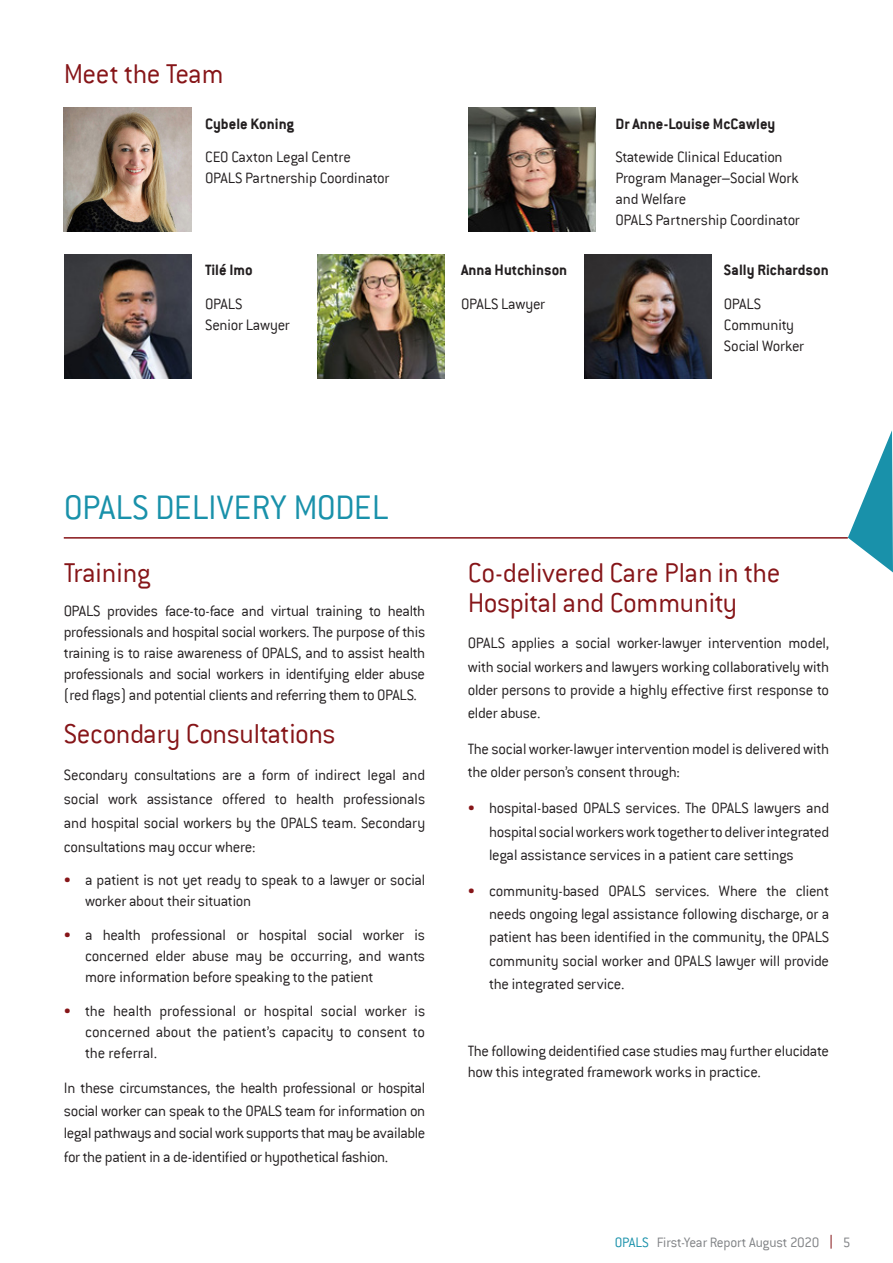
<style>
.page{position:relative;width:893px;height:1263px;background:#fff}
.page>*{position:absolute;margin:0;border:0;box-sizing:border-box;transform-origin:0 0}
.Heading_1{font:300 37.5px "Conduit ITC";letter-spacing:-.015em;color:#1991aa}
.Heading_2{font:300 30px/30px "Conduit ITC";letter-spacing:-.015em;color:#861518}
.t1{font:300 16.5px/21px "Conduit ITC";letter-spacing:-.015em;color:#231f20;text-align:justify}
.t2{font:700 16.5px "Conduit ITC";color:#231f20}
.t3{font:300 15px "Conduit ITC";letter-spacing:-.015em;color:#808285}
.s1{color:#861518}
.s2{color:#1991aa}
</style>
<div class="page">
<svg style="left:831px;top:1235px;width:1px;height:13px"></svg>
<img style="left:64px;top:107px;width:127px;height:125px">
<img style="left:468px;top:108px;width:128px;height:123px">
<img style="left:64px;top:255px;width:127px;height:123px">
<img style="left:318px;top:255px;width:127px;height:123px">
<img style="left:584px;top:255px;width:127px;height:123px">
<svg style="left:848px;top:430px;width:45px;height:142px"></svg>
<hr style="left:64px;top:537px;width:784px;height:2px;background:#861518">
<p class="Heading_2" style="left:64px;top:58px;width:161px">Meet the Team</p>
<p class="t2" style="left:205px;top:114px;width:91px">Cybele Koning</p>
<p class="t1" style="left:205px;top:147px;width:186px">CEO Caxton Legal Centre<br>OPALS Partnership Coordinator</p>
<p class="t2" style="left:205px;top:260px;width:49px">Tilé Imo</p>
<p class="t1" style="left:205px;top:293px;width:86px">OPALS<br>Senior Lawyer</p>
<p class="t2" style="left:461px;top:260px;width:108px">Anna Hutchinson</p>
<p class="t1" style="left:461px;top:293px;width:86px">OPALS Lawyer</p>
<p class="t2" style="left:615px;top:114px;width:162px">Dr Anne-Louise McCawley</p>
<p class="t1" style="left:615px;top:147px;width:186px;text-align:left">Statewide Clinical Education<br>Program Manager–Social Work and Welfare<br>OPALS Partnership Coordinator</p>
<p class="t2" style="left:724px;top:260px;width:106px">Sally Richardson</p>
<p class="t1" style="left:724px;top:293px;width:82px;text-align:left">OPALS<br>Community<br>Social Worker</p>
<p class="Heading_1" style="left:64px;top:486px;width:326px">OPALS DELIVERY MODEL</p>
<p class="Heading_2" style="left:64px;top:558px;width:88px">Training</p>
<p class="t1" style="left:64px;top:600px;width:363px">OPALS provides face-to-face and virtual training to health professionals and hospital social workers. The purpose of this training is to raise awareness of OPALS, and to assist health professionals and social workers in identifying elder abuse (red flags) and potential clients and referring them to OPALS.</p>
<p class="Heading_2" style="left:64px;top:718px;width:273px">Secondary Consultations</p>
<p class="t1" style="left:64px;top:762px;width:363px;line-height:24px">Secondary consultations are a form of indirect legal and social work assistance offered to health professionals and hospital social workers by the OPALS team. Secondary consultations may occur where:</p>
<p class="t1" style="left:85px;top:870px;width:342px;text-indent:-21px"><span class="s1">•</span> a patient is not yet ready to speak to a lawyer or social worker about their situation</p>
<p class="t1" style="left:85px;top:924px;width:342px;text-indent:-21px"><span class="s1">•</span> a health professional or hospital social worker is concerned elder abuse may be occurring, and wants more information before speaking to the patient</p>
<p class="t1" style="left:85px;top:1000px;width:342px;text-indent:-21px"><span class="s1">•</span> the health professional or hospital social worker is concerned about the patient’s capacity to consent to the referral.</p>
<p class="t1" style="left:64px;top:1077px;width:363px;line-height:22.5px">In these circumstances, the health professional or hospital social worker can speak to the OPALS team for information on legal pathways and social work supports that may be available</p>
<p class="t1" style="left:64px;top:1146px;width:326px">for the patient in a de-identified or hypothetical fashion.</p>
<p class="Heading_2" style="left:468px;top:558px;width:314px">Co-delivered Care Plan in the<br>Hospital and Community</p>
<p class="t1" style="left:468px;top:632px;width:363px;line-height:23.2px">OPALS applies a social worker-lawyer intervention model, with social workers and lawyers working collaboratively with older persons to provide a highly effective first response to elder abuse.</p>
<p class="t1" style="left:468px;top:737px;width:363px;line-height:23.2px">The social worker-lawyer intervention model is delivered with the older person’s consent through:</p>
<p class="t1" style="left:489px;top:797px;width:342px;line-height:23.2px;text-indent:-21px"><span class="s1">•</span> hospital-based OPALS services. The OPALS lawyers and hospital social workers work together to deliver integrated legal assistance services in a patient care settings</p>
<p class="t1" style="left:489px;top:879px;width:342px;line-height:23.2px;text-indent:-21px"><span class="s1">•</span> community-based OPALS services. Where the client needs ongoing legal assistance following discharge, or a patient has been identified in the community, the OPALS community social worker and OPALS lawyer will provide the integrated service.</p>
<p class="t1" style="left:468px;top:1041px;width:363px">The following deidentified case studies may further elucidate how this integrated framework works in practice.</p>
<p class="t3" style="left:615px;top:1234px;width:206px"><span class="s2">OPALS</span> First-Year Report August 2020</p>
<p class="t3" style="left:843px;top:1234px;width:9px">5</p>
</div>
